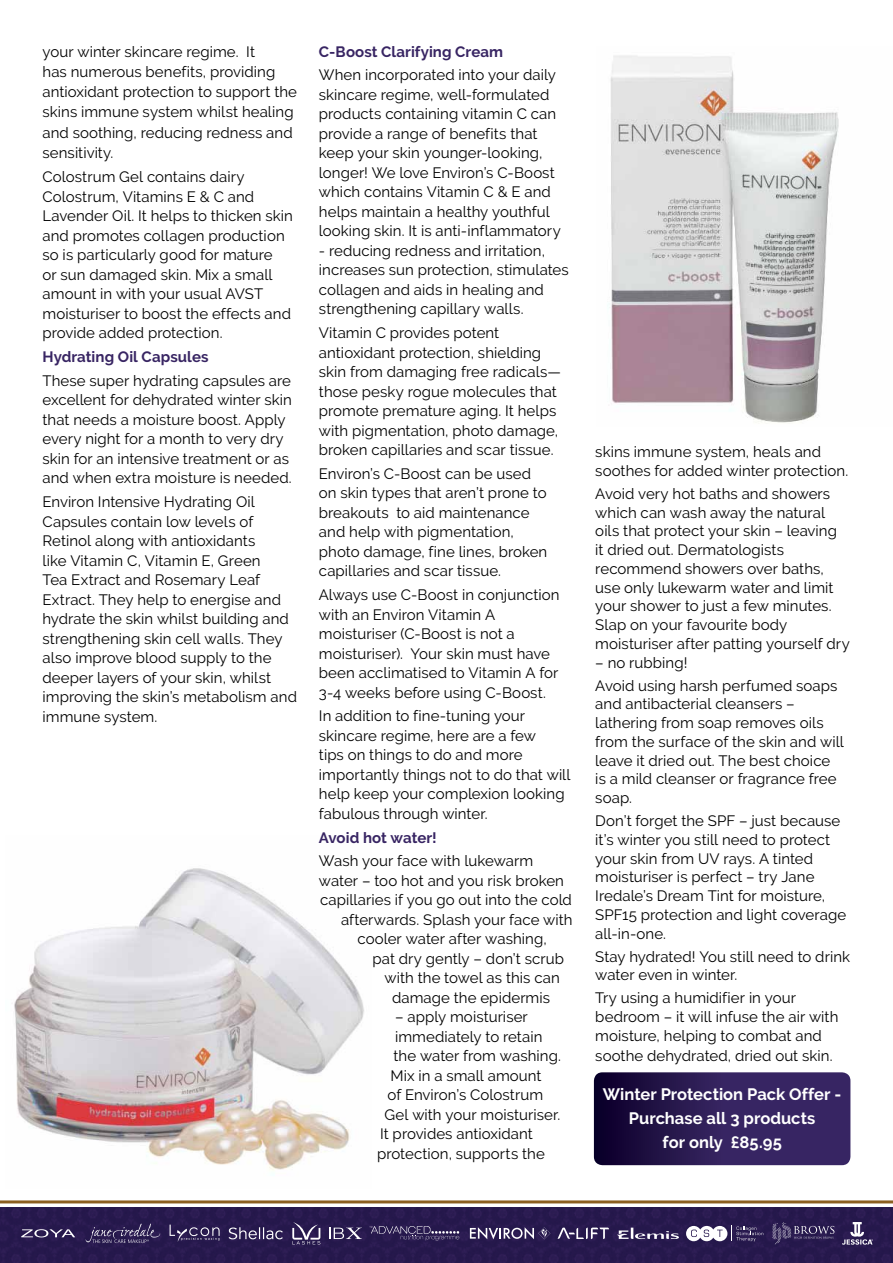
<style>
.page{position:relative;width:893px;height:1263px;background:#fff}
.page>*{position:absolute;margin:0;border:0;box-sizing:border-box;transform-origin:0 0}
.t1{font:700 16.5px/24px "Raleway";color:#fff;text-align:center}
.t2{font:15px/19.5px "Raleway";letter-spacing:.005em;color:#000}
.t3{font:700 15px "Raleway";letter-spacing:.005em;color:#382563}
</style>
<div class="page">
<hr style="left:0;top:1200px;width:893px;height:3px;background:#8b5f20">
<div style="left:0;top:1208px;width:893px;height:55px;background:#26194d"></div>
<svg style="left:170px;top:1224px;width:50px;height:18px"></svg>
<svg style="left:558px;top:1227px;width:51px;height:12px"></svg>
<svg style="left:470px;top:1227px;width:80px;height:12px"></svg>
<svg style="left:617px;top:1227px;width:62px;height:12px"></svg>
<svg style="left:772px;top:1222px;width:62px;height:22px"></svg>
<svg style="left:292px;top:1222px;width:28px;height:22px"></svg>
<svg style="left:229px;top:1227px;width:54px;height:12px"></svg>
<svg style="left:842px;top:1222px;width:31px;height:22px"></svg>
<svg style="left:21px;top:1229px;width:54px;height:8px"></svg>
<svg style="left:329px;top:1228px;width:33px;height:11px"></svg>
<svg style="left:686px;top:1225px;width:77px;height:16px"></svg>
<svg style="left:86px;top:1223px;width:74px;height:20px"></svg>
<svg style="left:369px;top:1226px;width:91px;height:15px"></svg>
<img style="left:14px;top:868px;width:350px;height:303px">
<img style="left:609px;top:55px;width:230px;height:368px">
<svg style="left:594px;top:1072px;width:256px;height:93px;background:#2c1c54"></svg>
<p class="t2" style="left:43px;top:41px;width:256px;line-height:20.2px">your winter skincare regime. It<br>has numerous benefits, providing antioxidant protection to support the skins immune system whilst healing and soothing, reducing redness and sensitivity.</p>
<p class="t2" style="left:43px;top:167px;width:252px">Colostrum Gel contains dairy<br>Colostrum, Vitamins E &amp; C and<br>Lavender Oil. It helps to thicken skin and promotes collagen production so is particularly good for mature<br>or sun damaged skin. Mix a small amount in with your usual AVST moisturiser to boost the effects and provide added protection.</p>
<p class="t3" style="left:43px;top:348px;width:168px">Hydrating Oil Capsules</p>
<p class="t2" style="left:43px;top:371px;width:251px">These super hydrating capsules are excellent for dehydrated winter skin that needs a moisture boost. Apply every night for a month to very dry skin for an intensive treatment or as and when extra moisture is needed.</p>
<p class="t2" style="left:43px;top:492px;width:256px">Environ Intensive Hydrating Oil<br>Capsules contain low levels of<br>Retinol along with antioxidants<br>like Vitamin C, Vitamin E, Green<br>Tea Extract and Rosemary Leaf<br>Extract. They help to energise and hydrate the skin whilst building and strengthening skin cell walls. They also improve blood supply to the deeper layers of your skin, whilst improving the skin’s metabolism and immune system.</p>
<p class="t3" style="left:319px;top:43px;width:186px">C-Boost Clarifying Cream</p>
<p class="t2" style="left:319px;top:65px;width:243px">When incorporated into your daily skincare regime, well-formulated products containing vitamin C can provide a range of benefits that keep your skin younger-looking, longer! We love Environ’s C-Boost which contains Vitamin C &amp; E and helps maintain a healthy youthful looking skin. It is anti-inflammatory</p>
<p class="t2" style="left:319px;top:241px;width:251px">- reducing redness and irritation, increases sun protection, stimulates collagen and aids in healing and strengthening capillary walls.</p>
<p class="t2" style="left:319px;top:323px;width:243px">Vitamin C provides potent antioxidant protection, shielding skin from damaging free radicals— those pesky rogue molecules that promote premature aging. It helps with pigmentation, photo damage, broken capillaries and scar tissue.</p>
<p class="t2" style="left:319px;top:464px;width:230px">Environ’s C-Boost can be used on skin types that aren’t prone to breakouts to aid maintenance and help with pigmentation, photo damage, fine lines, broken capillaries and scar tissue.</p>
<p class="t2" style="left:319px;top:585px;width:242px">Always use C-Boost in conjunction with an Environ Vitamin A moisturiser (C-Boost is not a moisturiser). Your skin must have been acclimatised to Vitamin A for<br>3-4 weeks before using C-Boost.</p>
<p class="t2" style="left:319px;top:706px;width:253px">In addition to fine-tuning your skincare regime, here are a few<br>tips on things to do and more importantly things not to do that will help keep your complexion looking fabulous through winter.</p>
<p class="t3" style="left:319px;top:829px;width:119px">Avoid hot water!</p>
<p class="t2" style="left:319px;top:851px;width:216px">Wash your face with lukewarm</p>
<p class="t2" style="left:319px;top:871px;width:247px">water – too hot and you risk broken</p>
<p class="t2" style="left:320px;top:890px;width:253px">capillaries if you go out into the cold</p>
<p class="t2" style="left:341px;top:910px;width:233px">afterwards. Splash your face with</p>
<p class="t2" style="left:358px;top:929px;width:191px">cooler water after washing,</p>
<p class="t2" style="left:373px;top:949px;width:193px">pat dry gently – don’t scrub</p>
<p class="t2" style="left:385px;top:968px;width:177px">with the towel as this can</p>
<p class="t2" style="left:392px;top:988px;width:160px">damage the epidermis</p>
<p class="t2" style="left:395px;top:1007px;width:134px">– apply moisturiser</p>
<p class="t2" style="left:395px;top:1027px;width:149px">immediately to retain</p>
<p class="t2" style="left:394px;top:1046px;width:169px">the water from washing.</p>
<p class="t2" style="left:391px;top:1066px;width:153px">Mix in a small amount</p>
<p class="t2" style="left:388px;top:1085px;width:157px">of Environ’s Colostrum</p>
<p class="t2" style="left:385px;top:1105px;width:177px">Gel with your moisturiser.</p>
<p class="t2" style="left:380px;top:1124px;width:154px">It provides antioxidant</p>
<p class="t2" style="left:377px;top:1144px;width:169px">protection, supports the</p>
<p class="t2" style="left:595px;top:442px;width:254px;line-height:18.8px">skins immune system, heals and soothes for added winter protection.</p>
<p class="t2" style="left:595px;top:484px;width:256px;line-height:18.8px">Avoid very hot baths and showers which can wash away the natural oils that protect your skin – leaving<br>it dried out. Dermatologists recommend showers over baths, use only lukewarm water and limit your shower to just a few minutes.<br>Slap on your favourite body moisturiser after patting yourself dry</p>
<p class="t2" style="left:595px;top:651px;width:244px;line-height:23px">– no rubbing!<br>Avoid using harsh perfumed soaps</p>
<p class="t2" style="left:595px;top:695px;width:250px;line-height:18.8px">and antibacterial cleansers – lathering from soap removes oils from the surface of the skin and will leave it dried out. The best choice is a mild cleanser or fragrance free soap.</p>
<p class="t2" style="left:595px;top:811px;width:252px;line-height:18.8px">Don’t forget the SPF – just because it’s winter you still need to protect your skin from UV rays. A tinted moisturiser is perfect – try Jane<br>Iredale’s Dream Tint for moisture,<br>SPF15 protection and light coverage all-in-one.</p>
<p class="t2" style="left:595px;top:947px;width:256px;line-height:18.8px">Stay hydrated! You still need to drink water even in winter.</p>
<p class="t2" style="left:595px;top:989px;width:245px;line-height:18.8px">Try using a humidifier in your bedroom – it will infuse the air with moisture, helping to combat and</p>
<p class="t2" style="left:595px;top:1046px;width:239px">soothe dehydrated, dried out skin.</p>
<p class="t1" style="left:603px;top:1082px;width:240px">Winter Protection Pack Offer -<br>Purchase all 3 products<br>for only £85.95</p>
</div>
